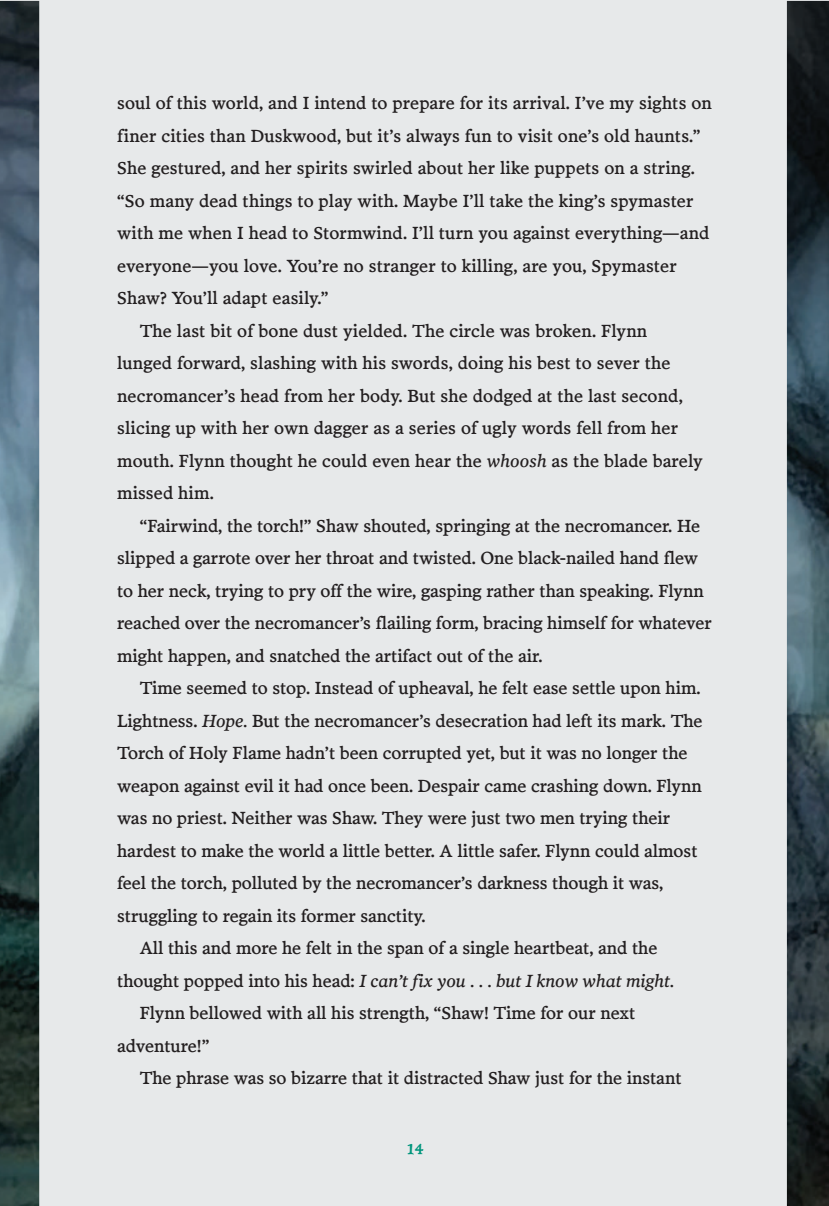
<style>
.page{position:relative;width:829px;height:1206px;background:#fff}
.page>*{position:absolute;margin:0;border:0;box-sizing:border-box;transform-origin:0 0}
.t1{font:17.75px/32.5px "Poynter Text Roman Four";color:#231f20}
.t2{font:17.75px "Poynter Text Italic Three";color:#231f20}
.t3{font:17.75px "Trattatello";color:#00957c}
.s1{font-family:"Poynter Text Italic Three"}
.s2{font-family:"Poynter Text Roman Four"}
</style>
<div class="page">
<img style="left:0;top:1px;width:828px;height:1205px">
<p class="t1" style="left:117px;top:86px;width:596px">soul of this world, and I intend to prepare for its arrival. I’ve my sights on</p>
<p class="t1" style="left:117px;top:119px;width:584px">finer cities than Duskwood, but it’s always fun to visit one’s old haunts.”</p>
<p class="t1" style="left:117px;top:151px;width:579px">She gestured, and her spirits swirled about her like puppets on a string.</p>
<p class="t1" style="left:117px;top:184px;width:577px">“So many dead things to play with. Maybe I’ll take the king’s spymaster</p>
<p class="t1" style="left:117px;top:216px;width:593px">with me when I head to Stormwind. I’ll turn you against everything—and</p>
<p class="t1" style="left:117px;top:249px;width:560px">everyone—you love. You’re no stranger to killing, are you, Spymaster</p>
<p class="t1" style="left:117px;top:281px;width:213px">Shaw? You’ll adapt easily.”</p>
<p class="t1" style="left:140px;top:314px;width:508px">The last bit of bone dust yielded. The circle was broken. Flynn</p>
<p class="t1" style="left:117px;top:346px;width:554px">lunged forward, slashing with his swords, doing his best to sever the</p>
<p class="t1" style="left:117px;top:379px;width:566px">necromancer’s head from her body. But she dodged at the last second,</p>
<p class="t1" style="left:117px;top:411px;width:562px">slicing up with her own dagger as a series of ugly words fell from her</p>
<p class="t1" style="left:117px;top:444px;width:587px">mouth. Flynn thought he could even hear the <span class="s1">whoosh</span> as the blade barely</p>
<p class="t1" style="left:117px;top:476px;width:98px">missed him.</p>
<p class="t1" style="left:140px;top:509px;width:561px">“Fairwind, the torch!” Shaw shouted, springing at the necromancer. He</p>
<p class="t1" style="left:117px;top:541px;width:582px">slipped a garrote over her throat and twisted. One black-nailed hand flew</p>
<p class="t1" style="left:117px;top:574px;width:587px">to her neck, trying to pry off the wire, gasping rather than speaking. Flynn</p>
<p class="t1" style="left:117px;top:606px;width:596px">reached over the necromancer’s flailing form, bracing himself for whatever</p>
<p class="t1" style="left:117px;top:639px;width:426px">might happen, and snatched the artifact out of the air.</p>
<p class="t1" style="left:140px;top:671px;width:562px">Time seemed to stop. Instead of upheaval, he felt ease settle upon him.</p>
<p class="t1" style="left:117px;top:704px;width:586px">Lightness. <span class="s1">Hope.</span> But the necromancer’s desecration had left its mark. The</p>
<p class="t1" style="left:117px;top:736px;width:571px">Torch of Holy Flame hadn’t been corrupted yet, but it was no longer the</p>
<p class="t1" style="left:117px;top:769px;width:585px">weapon against evil it had once been. Despair came crashing down. Flynn</p>
<p class="t1" style="left:117px;top:801px;width:554px">was no priest. Neither was Shaw. They were just two men trying their</p>
<p class="t1" style="left:117px;top:834px;width:581px">hardest to make the world a little better. A little safer. Flynn could almost</p>
<p class="t1" style="left:117px;top:866px;width:547px">feel the torch, polluted by the necromancer’s darkness though it was,</p>
<p class="t1" style="left:117px;top:899px;width:309px">struggling to regain its former sanctity.</p>
<p class="t1" style="left:140px;top:931px;width:519px">All this and more he felt in the span of a single heartbeat, and the</p>
<p class="t2" style="left:117px;top:973px;width:558px"><span class="s2">thought popped into his head:</span> I can’t fix you . . . but I know what might.</p>
<p class="t1" style="left:117px;top:996px;width:519px;text-indent:23px">Flynn bellowed with all his strength, “Shaw! Time for our next adventure!”</p>
<p class="t1" style="left:140px;top:1061px;width:543px">The phrase was so bizarre that it distracted Shaw just for the instant</p>
<p class="t3" style="left:406px;top:1138px;width:18px">14</p>
</div>
